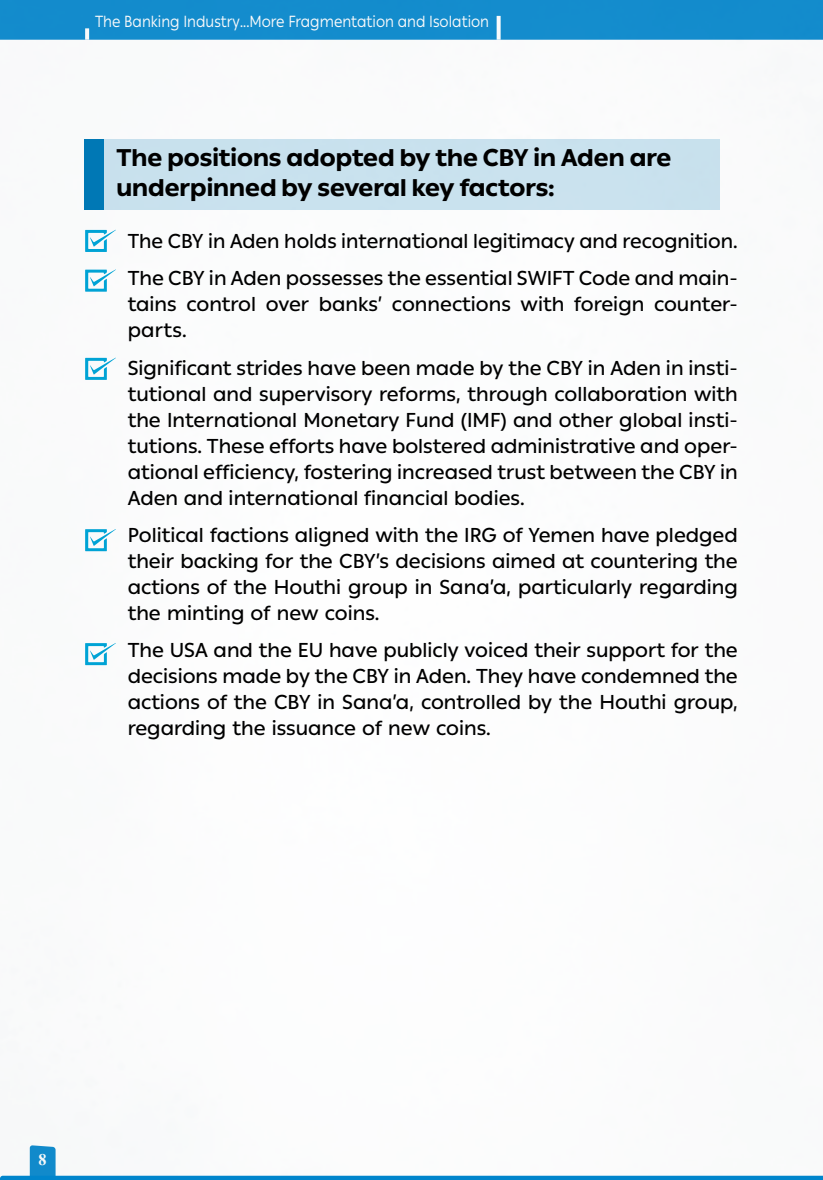
<style>
.page{position:relative;width:823px;height:1180px;background:#fff}
.page>*{position:absolute;margin:0;border:0;box-sizing:border-box;transform-origin:0 0}
.t1{font:800 24px/30px "Ping AR+LT";color:#000}
.t2{font:500 20px/26px "Ping AR+LT";color:#000;text-align:justify}
.t3{font:700 16.2px "Times New Roman";color:#fff}
.t4{font:16px "Ping AR+LT";color:#fff;scale:.9 1}
</style>
<div class="page">
<img style="left:0;top:0;width:822px;height:666px">
<svg style="left:85px;top:230px;width:31px;height:22px"></svg>
<svg style="left:85px;top:269px;width:31px;height:22px"></svg>
<svg style="left:85px;top:357px;width:31px;height:23px"></svg>
<svg style="left:85px;top:529px;width:31px;height:22px"></svg>
<svg style="left:85px;top:643px;width:31px;height:22px"></svg>
<div style="left:103px;top:139px;width:616px;height:71px;background:#c9e1ee"></div>
<div style="left:84px;top:139px;width:20px;height:71px;background:#0078b5"></div>
<svg style="left:0;top:1145px;width:822px;height:34px"></svg>
<p class="t4" style="left:95px;top:12px;width:439px">The Banking Industry...More Fragmentation and Isolation</p>
<p class="t1" style="left:116px;top:142px;width:556px">The positions adopted by the CBY in Aden are underpinned by several key factors:</p>
<p class="t2" style="left:128px;top:222px;width:611px;line-height:37.4px">The CBY in Aden holds international legitimacy and recognition.<br>The CBY in Aden possesses the essential SWIFT Code and main-</p>
<p class="t2" style="left:128px;top:291px;width:611px">tains control over banks’ connections with foreign counter&shy;parts.</p>
<p class="t2" style="left:128px;top:354px;width:611px">Significant strides have been made by the CBY in Aden in insti&shy;tutional and supervisory reforms, through collaboration with the International Monetary Fund (IMF) and other global insti&shy;tutions. These efforts have bolstered administrative and oper&shy;ational efficiency, fostering increased trust between the CBY in Aden and international financial bodies.</p>
<p class="t2" style="left:128px;top:522px;width:611px">Political factions aligned with the IRG of Yemen have pledged their backing for the CBY’s decisions aimed at countering the actions of the Houthi group in Sana’a, particularly regarding the minting of new coins.</p>
<p class="t2" style="left:128px;top:637px;width:611px">The USA and the EU have publicly voiced their support for the decisions made by the CBY in Aden. They have condemned the actions of the CBY in Sana’a, controlled by the Houthi group, regarding the issuance of new coins.</p>
<p class="t3" style="left:39px;top:1147px;width:10px">8</p>
</div>
